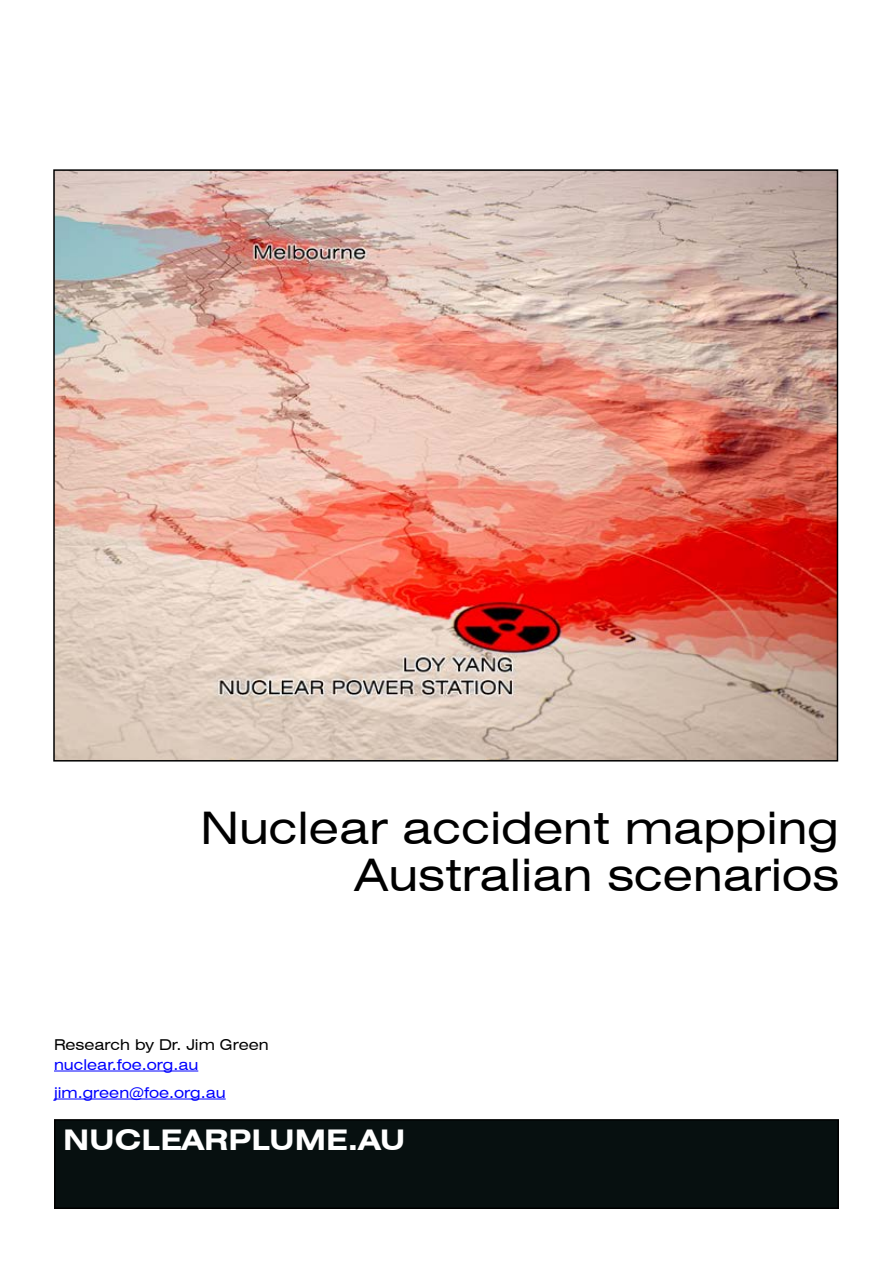
<style>
.page{position:relative;width:893px;height:1263px;background:#fff}
.page>*{position:absolute;margin:0;border:0;box-sizing:border-box;transform-origin:0 0}
.t1{font:expanded 45px/46.5px "Swiss 721 BT";color:#000;text-align:right}
.t2{font:700 expanded 28.5px "Swiss 721 BT";color:#fff}
.t3{font:expanded 15px/28px "Swiss 721 BT";color:#00f}
.t4{font:expanded 15px "Swiss 721 BT";color:#000}
</style>
<div class="page">
<div style="left:55px;top:1120px;width:783px;height:88px;background:#071010"></div>
<div style="left:54px;top:1119px;width:785px;height:90px;border:2px solid #000"></div>
<img style="left:56px;top:172px;width:779px;height:586px">
<hr style="left:54px;top:1070px;width:144px;height:1px;background:#00f">
<hr style="left:54px;top:1098px;width:172px;height:1px;background:#00f">
<p class="t1" style="left:200px;top:805px;width:640px">Nuclear accident mapping<br>Australian scenarios</p>
<p class="t4" style="left:54px;top:1036px;width:216px">Research by Dr. Jim Green</p>
<p class="t3" style="left:54px;top:1050px;width:173px">nuclear.foe.org.au jim.green@foe.org.au</p>
<p class="t2" style="left:63px;top:1122px;width:344px">NUCLEARPLUME.AU</p>
</div>
